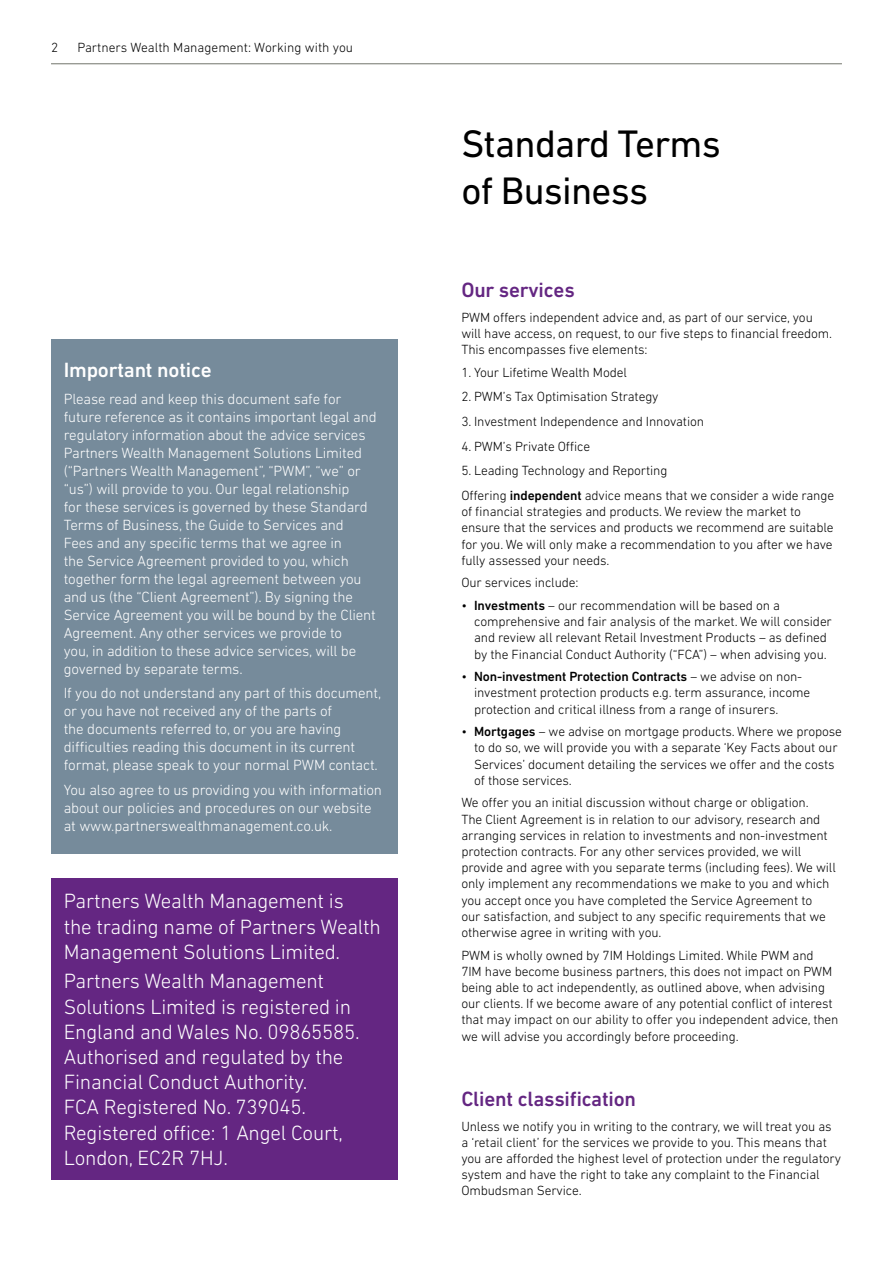
<style>
.page{position:relative;width:893px;height:1263px;background:#fff}
.page>*{position:absolute;margin:0;border:0;box-sizing:border-box;transform-origin:0 0}
.t1{font:39px/46.8px "DIN Next LT Pro";letter-spacing:-.02em;color:#000}
.t2{font:300 21px/25.2px "DIN Next LT Pro";letter-spacing:-.01em;color:#fff}
.t3{font:500 21px "DIN Next LT Pro";letter-spacing:-.01em;color:#642682}
.t4{font:500 21px "DIN Next LT Pro";letter-spacing:-.01em;color:#fff}
.t5{font:300 15px/18px "DIN Next LT Pro";letter-spacing:-.01em;color:#fff}
.t6{font:300 13.5px/16.2px "DIN Next LT Pro";letter-spacing:-.01em;color:#000}
.s1{font-weight:500}
</style>
<div class="page">
<hr style="left:51px;top:63px;width:791px;height:1px;background:#72746c">
<div style="left:51px;top:339px;width:347px;height:514px;background:#768b9b"></div>
<div style="left:51px;top:878px;width:347px;height:302px;background:#642682"></div>
<p class="t6" style="left:51px;top:39px;width:9px">2</p>
<p class="t6" style="left:77px;top:39px;width:277px">Partners Wealth Management: Working with you</p>
<h2 class="t4" style="left:64px;top:358px;width:149px">Important notice</h2>
<p class="t5" style="left:64px;top:390px;width:314px">Please read and keep this document safe for future reference as it contains important legal and regulatory information about the advice services Partners Wealth Management Solutions Limited (“Partners Wealth Management”, “PWM”, “we” or “us”) will provide to you. Our legal relationship<br>for these services is governed by these Standard Terms of Business, the Guide to Services and Fees and any specific terms that we agree in<br>the Service Agreement provided to you, which together form the legal agreement between you and us (the “Client Agreement”). By signing the Service Agreement you will be bound by the Client Agreement. Any other services we provide to<br>you, in addition to these advice services, will be governed by separate terms.</p>
<p class="t5" style="left:64px;top:684px;width:319px">If you do not understand any part of this document, or you have not received any of the parts of<br>the documents referred to, or you are having difficulties reading this document in its current format, please speak to your normal PWM contact.</p>
<p class="t5" style="left:64px;top:780px;width:320px">You also agree to us providing you with information about our policies and procedures on our website at www.partnerswealthmanagement.co.uk.</p>
<h2 class="t2" style="left:64px;top:888px;width:319px">Partners Wealth Management is<br>the trading name of Partners Wealth<br>Management Solutions Limited.</h2>
<p class="t2" style="left:64px;top:968px;width:297px">Partners Wealth Management<br>Solutions Limited is registered in<br>England and Wales No. 09865585.<br>Authorised and regulated by the<br>Financial Conduct Authority.<br>FCA Registered No. 739045.<br>Registered office: 1 Angel Court,<br>London, EC2R 7HJ.</p>
<h1 class="t1" style="left:461px;top:120px;width:261px">Standard Terms of Business</h1>
<h2 class="t3" style="left:461px;top:277px;width:115px">Our services</h2>
<p class="t6" style="left:461px;top:309px;width:372px">PWM offers independent advice and, as part of our service, you will have access, on request, to our five steps to financial freedom.<br>This encompasses five elements:</p>
<p class="t6" style="left:461px;top:364px;width:167px">1. Your Lifetime Wealth Model</p>
<p class="t6" style="left:461px;top:388px;width:199px">2. PWM’s Tax Optimisation Strategy</p>
<p class="t6" style="left:461px;top:413px;width:244px">3. Investment Independence and Innovation</p>
<p class="t6" style="left:461px;top:438px;width:130px">4. PWM’s Private Office</p>
<p class="t6" style="left:461px;top:458px;width:374px;line-height:24.8px">5. Leading Technology and Reporting<br>Offering <span class="s1">independent</span> advice means that we consider a wide range</p>
<p class="t6" style="left:461px;top:503px;width:374px">of financial strategies and products. We review the market to ensure that the services and products we recommend are suitable for you. We will only make a recommendation to you after we have fully assessed your needs.</p>
<p class="t6" style="left:461px;top:575px;width:119px">Our services include:</p>
<p class="t6" style="left:474px;top:597px;width:359px;text-indent:-13px">• <span class="s1">Investments</span> – our recommendation will be based on a comprehensive and fair analysis of the market. We will consider and review all relevant Retail Investment Products – as defined by the Financial Conduct Authority (“FCA”) – when advising you.</p>
<p class="t6" style="left:474px;top:668px;width:338px;text-indent:-13px">• <span class="s1">Non-investment Protection Contracts</span> – we advise on non&shy;investment protection products e.g. term assurance, income protection and critical illness from a range of insurers.</p>
<p class="t6" style="left:474px;top:723px;width:369px;text-indent:-13px">• <span class="s1">Mortgages</span> – we advise on mortgage products. Where we propose to do so, we will provide you with a separate ‘Key Facts about our Services’ document detailing the services we offer and the costs of those services.</p>
<p class="t6" style="left:461px;top:794px;width:376px">We offer you an initial discussion without charge or obligation.<br>The Client Agreement is in relation to our advisory, research and arranging services in relation to investments and non-investment protection contracts. For any other services provided, we will provide and agree with you separate terms (including fees). We will only implement any recommendations we make to you and which you accept once you have completed the Service Agreement to<br>our satisfaction, and subject to any specific requirements that we otherwise agree in writing with you.</p>
<p class="t6" style="left:461px;top:947px;width:379px">PWM is wholly owned by 7IM Holdings Limited. While PWM and<br>7IM have become business partners, this does not impact on PWM being able to act independently, as outlined above, when advising our clients. If we become aware of any potential conflict of interest that may impact on our ability to offer you independent advice, then we will advise you accordingly before proceeding.</p>
<h2 class="t3" style="left:461px;top:1086px;width:176px">Client classification</h2>
<p class="t6" style="left:461px;top:1118px;width:381px">Unless we notify you in writing to the contrary, we will treat you as a ‘retail client’ for the services we provide to you. This means that you are afforded the highest level of protection under the regulatory system and have the right to take any complaint to the Financial Ombudsman Service.</p>
</div>
